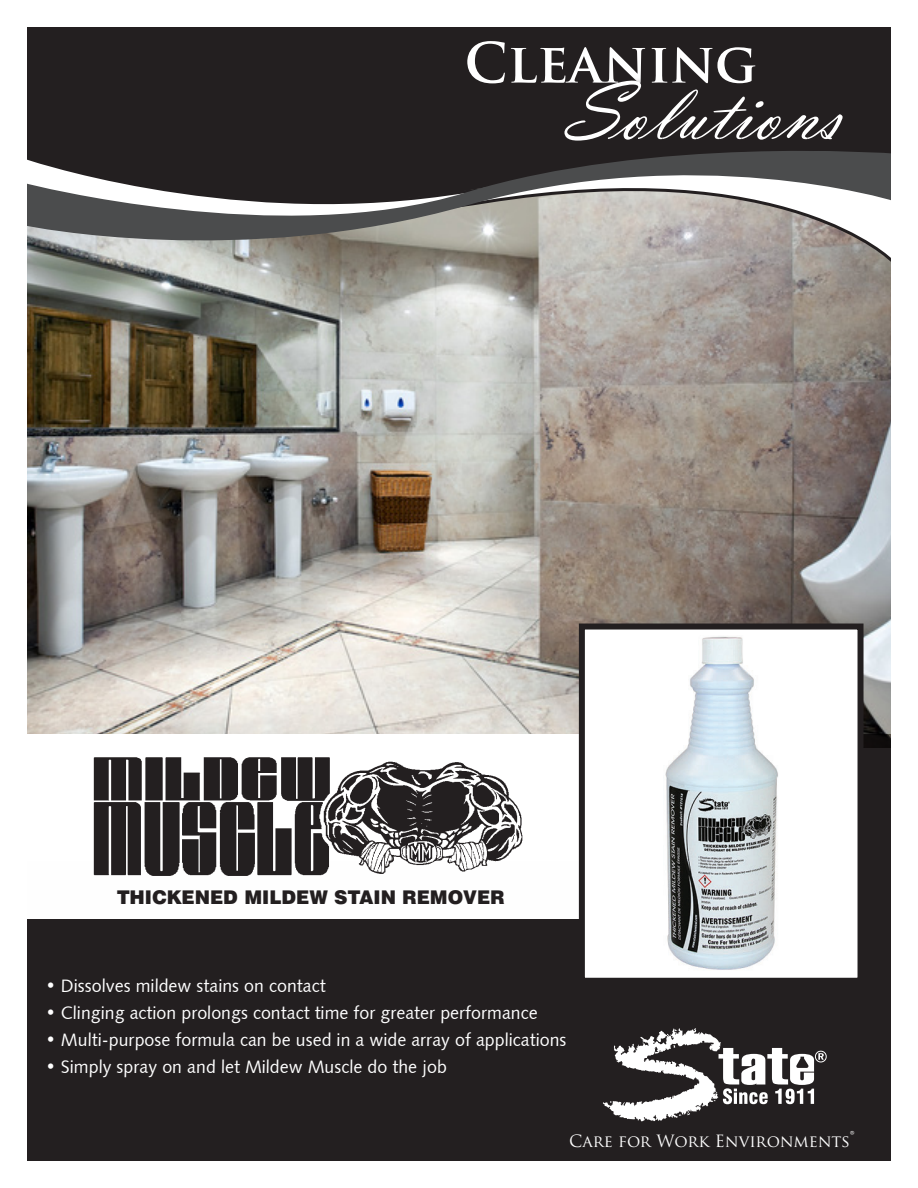
<style>
.page{position:relative;width:918px;height:1188px;background:#fff}
.page>*{position:absolute;margin:0;border:0;box-sizing:border-box;transform-origin:0 0}
.t1{font:85.5px "Vladimir Scr D";color:#fff}
.t2{font:700 54px "Trajan Pro";color:#fff}
.t3{font:900 18.9px "Swiss 721 BT";color:#231f20}
.t4{font:18px "Humanist 531 BT Roman A";color:#fff}
.t5{font:16.5px "Trajan Pro";color:#fff}
.s1{font-size:21px}
</style>
<div class="page">
<img style="left:27px;top:270px;width:864px;height:464px">
<img style="left:93px;top:757px;width:430px;height:105px">
<svg style="left:27px;top:862px;width:864px;height:299px;background:#423e3f"></svg>
<div style="left:27px;top:27px;width:864px;height:109px;background:#231f20"></div>
<svg style="left:27px;top:136px;width:864px;height:134px;background:#7c7a78"></svg>
<div style="left:562px;top:77px;width:293px;height:76px;background:#231f20"></div>
<div style="left:582px;top:627px;width:279px;height:354px;background:#fff"></div>
<img style="left:665px;top:636px;width:113px;height:334px">
<div style="left:579px;top:624px;width:285px;height:360px;border:6px solid #231f20"></div>
<svg style="left:603px;top:1028px;width:224px;height:93px"></svg>
<p class="t2" style="left:464px;top:29px;width:294px">CLEANING</p>
<p class="t1" style="left:564px;top:62px;width:279px">Solutions</p>
<p class="t3" style="left:117px;top:886px;width:389px">THICKENED MILDEW STAIN REMOVER</p>
<p class="t4" style="left:45px;top:975px;width:282px">• Dissolves mildew stains on contact</p>
<p class="t4" style="left:45px;top:1002px;width:494px">• Clinging action prolongs contact time for greater performance</p>
<p class="t4" style="left:45px;top:1029px;width:523px">• Multi-purpose formula can be used in a wide array of applications</p>
<p class="t4" style="left:45px;top:1056px;width:403px">• Simply spray on and let Mildew Muscle do the job</p>
<p class="t5" style="left:569px;top:1130px;width:287px">Care for Work Environments<span class="s1">®</span></p>
</div>
